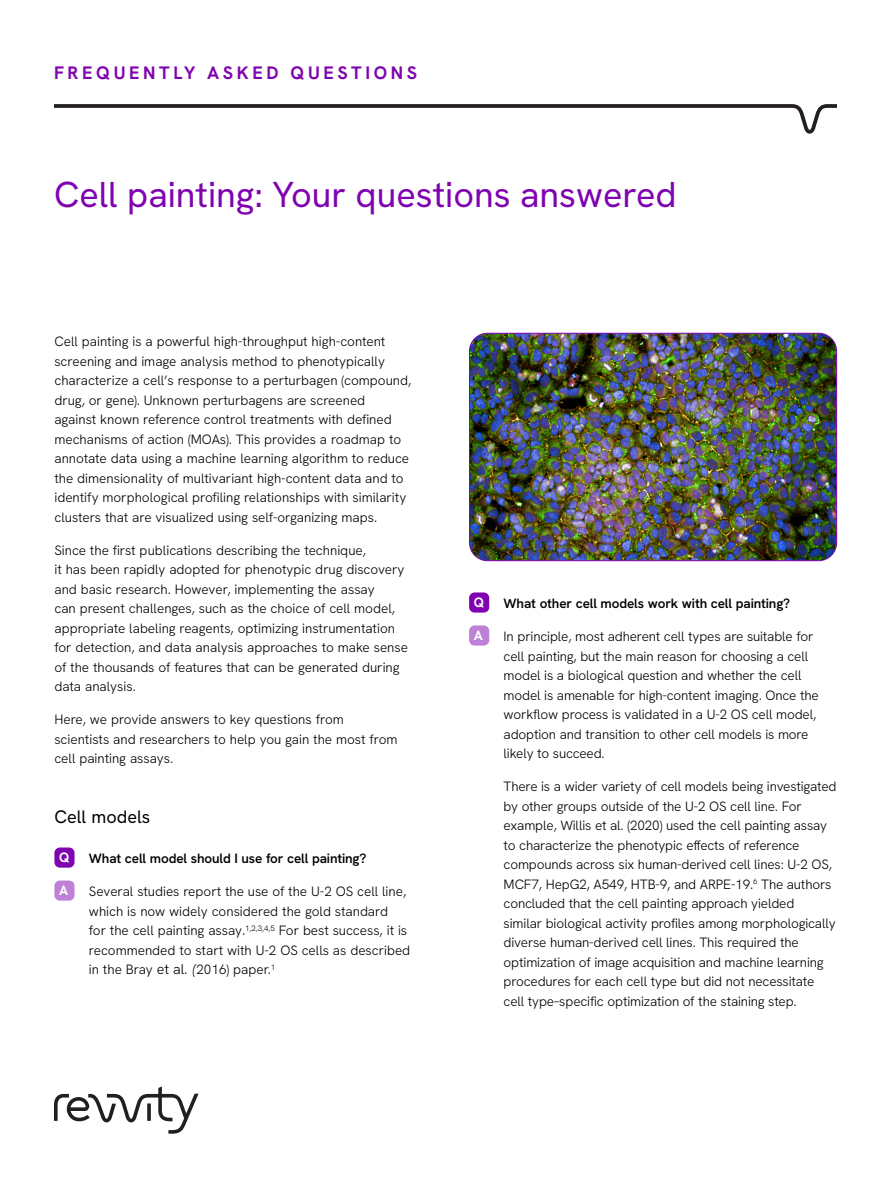
<style>
.page{position:relative;width:891px;height:1188px;background:#fff}
.page>*{position:absolute;margin:0;border:0;box-sizing:border-box;transform-origin:0 0}
.Intro_head{font:36px "Hanken Grotesk";color:#7f03b0}
.Band_Text{font:700 18px "Hanken Grotesk";letter-spacing:.2em;color:#7f03b0}
.Sub_Head{font:18px "Hanken Grotesk";color:#000}
.Body_Copy{font:300 13.5px/19.5px "Hanken Grotesk";letter-spacing:-.01em;color:#000}
.Paragraph_Title{font:600 13.5px "Hanken Grotesk";letter-spacing:-.01em;color:#000}
.Body_Copy-2{font:700 13.5px "Hanken Grotesk";color:#fff}
.s1{font-size:14.25px}
.s2{font-weight:400;font-style:italic;font-size:14.25px}
</style>
<div class="page">
<svg style="left:54px;top:104px;width:783px;height:30px"></svg>
<svg style="left:54px;top:1086px;width:145px;height:48px"></svg>
<div style="left:54px;top:848px;width:21px;height:20px;background:#7f03b0;border-radius:5px"></div>
<div style="left:54px;top:881px;width:21px;height:20px;background:#bf81d7;border-radius:5px"></div>
<div style="left:469px;top:592px;width:20px;height:21px;background:#7f03b0;border-radius:5px"></div>
<div style="left:469px;top:626px;width:20px;height:20px;background:#bf81d7;border-radius:5px"></div>
<img style="left:470px;top:333px;width:367px;height:228px">
<div style="left:469px;top:333px;width:368px;height:228px;border:1px solid #7f03b0;border-radius:18px"></div>
<p class="Band_Text" style="left:54px;top:61px;width:365px">FREQUENTLY ASKED QUESTIONS</p>
<p class="Intro_head" style="left:54px;top:171px;width:624px">Cell painting: Your questions answered</p>
<p class="Body_Copy" style="left:54px;top:332px;width:358px">Cell painting is a powerful high-throughput high-content screening and image analysis method to phenotypically characterize a cell’s response to a perturbagen (compound, drug, or gene). Unknown perturbagens are screened<br>against known reference control treatments with defined mechanisms of action (MOAs). This provides a roadmap to annotate data using a machine learning algorithm to reduce the dimensionality of multivariant high-content data and to identify morphological profiling relationships with similarity clusters that are visualized using self-organizing maps.</p>
<p class="Body_Copy" style="left:54px;top:540px;width:355px">Since the first publications describing the technique,<br>it has been rapidly adopted for phenotypic drug discovery and basic research. However, implementing the assay<br>can present challenges, such as the choice of cell model, appropriate labeling reagents, optimizing instrumentation for detection, and data analysis approaches to make sense of the thousands of features that can be generated during data analysis.</p>
<p class="Body_Copy" style="left:54px;top:710px;width:345px">Here, we provide answers to key questions from scientists and researchers to help you gain the most from cell painting assays.</p>
<p class="Sub_Head" style="left:54px;top:806px;width:97px">Cell models</p>
<p class="Body_Copy-2" style="left:59px;top:849px;width:12px">Q</p>
<p class="Paragraph_Title" style="left:89px;top:850px;width:279px">What cell model should I use for cell painting?</p>
<p class="Body_Copy-2" style="left:59px;top:882px;width:11px">A</p>
<p class="Body_Copy" style="left:89px;top:881px;width:323px">Several studies report the use of the U-2 OS cell line, which is now widely considered the gold standard<br>for the cell painting assay.<sup>1,2,3,4,5</sup> For best success, it is recommended to start with U-2 OS cells as described in the Bray <span class="s1">et al</span><span class="s2">. (</span>2016) paper.<sup>1</sup></p>
<p class="Body_Copy-2" style="left:474px;top:594px;width:12px">Q</p>
<p class="Paragraph_Title" style="left:504px;top:595px;width:288px">What other cell models work with cell painting?</p>
<p class="Body_Copy-2" style="left:474px;top:627px;width:11px">A</p>
<p class="Body_Copy" style="left:504px;top:626px;width:317px">In principle, most adherent cell types are suitable for cell painting, but the main reason for choosing a cell model is a biological question and whether the cell model is amenable for high-content imaging. Once the workflow process is validated in a U-2 OS cell model, adoption and transition to other cell models is more likely to succeed.</p>
<p class="Body_Copy" style="left:504px;top:776px;width:334px">There is a wider variety of cell models being investigated by other groups outside of the U-2 OS cell line. For example, Willis et al. (2020) used the cell painting assay to characterize the phenotypic effects of reference compounds across six human-derived cell lines: U-2 OS, MCF7, HepG2, A549, HTB-9, and ARPE-19.<sup>6</sup> The authors concluded that the cell painting approach yielded<br>similar biological activity profiles among morphologically diverse human-derived cell lines. This required the optimization of image acquisition and machine learning procedures for each cell type but did not necessitate cell type–specific optimization of the staining step.</p>
</div>
